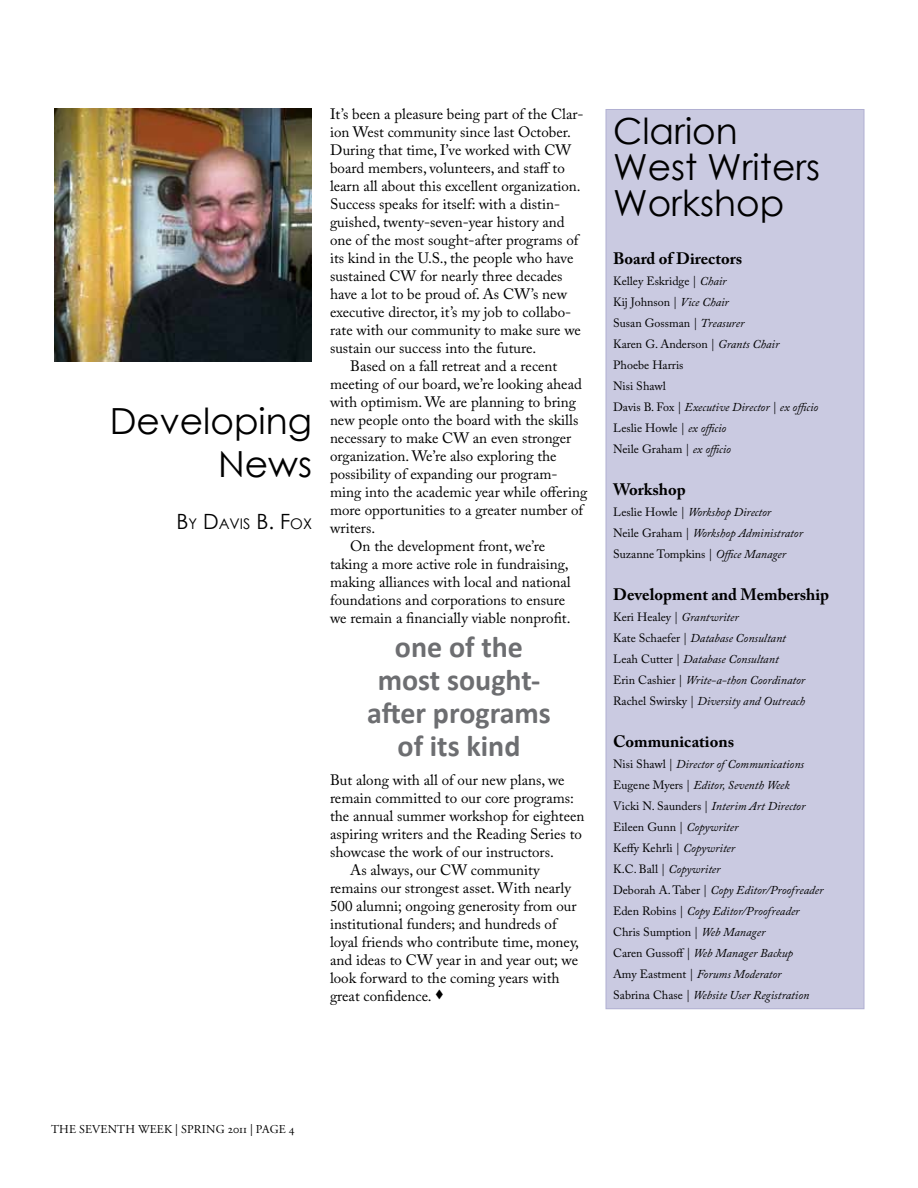
<style>
.page{position:relative;width:918px;height:1188px;background:#fff}
.page>*{position:absolute;margin:0;border:0;box-sizing:border-box;transform-origin:0 0}
.t1{font:36px/36px "Century Gothic";color:#000;text-align:right}
.t2{font:700 30px/33px "Calibri";color:#6d6e71;text-align:center}
.t3{font:700 16.5px "Adobe Caslon Pro";color:#000}
.t4{font:15px "Adobe Caslon Pro";color:#000}
.t5{font:14.7px "Century Gothic";color:#000}
.t6{font:italic 12px/21px "Adobe Caslon Pro";color:#000}
.t7{font:12px/21px "Adobe Caslon Pro";color:#000}
.t8{font:12px "Adobe Garamond Pro";letter-spacing:.015em;color:#000}
.s1{font-size:21px}
.s2{font-style:italic}
.s3{font-style:normal}
</style>
<div class="page">
<img style="left:54px;top:108px;width:258px;height:253px">
<div style="left:606px;top:110px;width:258px;height:899px;background:#cacae1"></div>
<h1 class="t1" style="left:110px;top:398px;width:204px;line-height:43.2px">Developing<br>News</h1>
<p class="t5" style="left:177px;top:513px;width:137px"><span class="s1">B</span>Y <span class="s1">D</span>AVIS <span class="s1">B. F</span>OX</p>
<p class="t4" style="left:330px;top:105px;width:255px">It’s been a pleasure being part of the Clar-</p>
<p class="t4" style="left:330px;top:123px;width:242px">ion West community since last October.</p>
<p class="t4" style="left:330px;top:141px;width:243px">During that time, I’ve worked with CW</p>
<p class="t4" style="left:330px;top:159px;width:236px">board members, volunteers, and staff to</p>
<p class="t4" style="left:330px;top:177px;width:252px">learn all about this excellent organization.</p>
<p class="t4" style="left:330px;top:195px;width:232px">Success speaks for itself: with a distin-</p>
<p class="t4" style="left:330px;top:213px;width:236px">guished, twenty-seven-year history and</p>
<p class="t4" style="left:330px;top:231px;width:250px">one of the most sought-after programs of</p>
<p class="t4" style="left:330px;top:249px;width:245px">its kind in the U.S., the people who have</p>
<p class="t4" style="left:330px;top:267px;width:234px">sustained CW for nearly three decades</p>
<p class="t4" style="left:330px;top:285px;width:238px">have a lot to be proud of. As CW’s new</p>
<p class="t4" style="left:330px;top:303px;width:243px">executive director, it’s my job to collabo-</p>
<p class="t4" style="left:330px;top:321px;width:252px">rate with our community to make sure we</p>
<p class="t4" style="left:330px;top:339px;width:208px">sustain our success into the future.</p>
<p class="t4" style="left:350px;top:357px;width:209px">Based on a fall retreat and a recent</p>
<p class="t4" style="left:330px;top:375px;width:253px">meeting of our board, we’re looking ahead</p>
<p class="t4" style="left:330px;top:393px;width:248px">with optimism. We are planning to bring</p>
<p class="t4" style="left:330px;top:411px;width:250px">new people onto the board with the skills</p>
<p class="t4" style="left:330px;top:429px;width:243px">necessary to make CW an even stronger</p>
<p class="t4" style="left:330px;top:447px;width:228px">organization. We’re also exploring the</p>
<p class="t4" style="left:330px;top:465px;width:229px">possibility of expanding our program-</p>
<p class="t4" style="left:330px;top:483px;width:259px">ming into the academic year while offering</p>
<p class="t4" style="left:330px;top:501px;width:255px">more opportunities to a greater number of</p>
<p class="t4" style="left:330px;top:519px;width:47px">writers.</p>
<p class="t4" style="left:350px;top:537px;width:197px">On the development front, we’re</p>
<p class="t4" style="left:330px;top:555px;width:240px">taking a more active role in fundraising,</p>
<p class="t4" style="left:330px;top:573px;width:242px">making alliances with local and national</p>
<p class="t4" style="left:330px;top:591px;width:237px">foundations and corporations to ensure</p>
<p class="t4" style="left:330px;top:609px;width:242px">we remain a financially viable nonprofit.</p>
<h2 class="t2" style="left:367px;top:629px;width:185px">one of the most sought&shy;after programs of its kind</h2>
<p class="t4" style="left:330px;top:771px;width:236px">But along with all of our new plans, we</p>
<p class="t4" style="left:330px;top:789px;width:246px">remain committed to our core programs:</p>
<p class="t4" style="left:330px;top:807px;width:256px">the annual summer workshop for eighteen</p>
<p class="t4" style="left:330px;top:825px;width:253px">aspiring writers and the Reading Series to</p>
<p class="t4" style="left:330px;top:843px;width:225px">showcase the work of our instructors.</p>
<p class="t4" style="left:350px;top:861px;width:191px">As always, our CW community</p>
<p class="t4" style="left:330px;top:879px;width:243px">remains our strongest asset. With nearly</p>
<p class="t4" style="left:330px;top:897px;width:248px">500 alumni; ongoing generosity from our</p>
<p class="t4" style="left:330px;top:915px;width:228px">institutional funders; and hundreds of</p>
<p class="t4" style="left:330px;top:933px;width:251px">loyal friends who contribute time, money,</p>
<p class="t4" style="left:330px;top:951px;width:250px">and ideas to CW year in and year out; we</p>
<p class="t4" style="left:330px;top:969px;width:231px">look forward to the coming years with</p>
<p class="t4" style="left:330px;top:987px;width:116px">great confidence. •</p>
<h1 class="t1" style="left:613px;top:112px;width:209px;text-align:left">Clarion<br>West Writers<br>Workshop</h1>
<p class="t3" style="left:613px;top:248px;width:131px">Board of Directors</p>
<p class="t7" style="left:613px;top:270px;width:207px">Kelley Eskridge | <span class="s2">Chair<br></span>Kij Johnson | <span class="s2">Vice Chair<br></span>Susan Gossman | <span class="s2">Treasurer<br></span>Karen G. Anderson | <span class="s2">Grants Chair<br></span>Phoebe Harris<br>Nisi Shawl<br>Davis B. Fox | <span class="s2">Executive Director</span> | <span class="s2">ex officio<br></span>Leslie Howle | <span class="s2">ex officio<br></span>Neile Graham | <span class="s2">ex officio</span></p>
<p class="t3" style="left:613px;top:479px;width:74px">Workshop</p>
<p class="t6" style="left:613px;top:501px;width:191px"><span class="s3">Leslie Howle |</span> Workshop Director<br><span class="s3">Neile Graham |</span> Workshop Administrator<br><span class="s3">Suzanne Tompkins |</span> Office Manager</p>
<p class="t3" style="left:613px;top:584px;width:218px">Development and Membership</p>
<p class="t6" style="left:613px;top:606px;width:193px"><span class="s3">Keri Healey |</span> Grantwriter<br><span class="s3">Kate Schaefer |</span> Database Consultant <span class="s3">Leah Cutter |</span> Database Consultant<br><span class="s3">Erin Cashier |</span> Write-a-thon Coordinator <span class="s3">Rachel Swirsky |</span> Diversity and Outreach</p>
<p class="t3" style="left:613px;top:731px;width:122px">Communications</p>
<p class="t6" style="left:613px;top:753px;width:212px"><span class="s3">Nisi Shawl |</span> Director of Communications <span class="s3">Eugene Myers |</span> Editor, Seventh Week<br><span class="s3">Vicki N. Saunders |</span> Interim Art Director <span class="s3">Eileen Gunn |</span> Copywriter<br><span class="s3">Keffy Kehrli |</span> Copywriter<br><span class="s3">K.C. Ball |</span> Copywriter<br><span class="s3">Deborah A. Taber |</span> Copy Editor/Proofreader <span class="s3">Eden Robins |</span> Copy Editor/Proofreader <span class="s3">Chris Sumption |</span> Web Manager<br><span class="s3">Caren Gussoff |</span> Web Manager Backup<br><span class="s3">Amy Eastment |</span> Forums Moderator<br><span class="s3">Sabrina Chase |</span> Website User Registration</p>
<p class="t8" style="left:51px;top:1122px;width:245px">THE SEVENTH WEEK | SPRING 2011 | PAGE 4</p>
</div>
